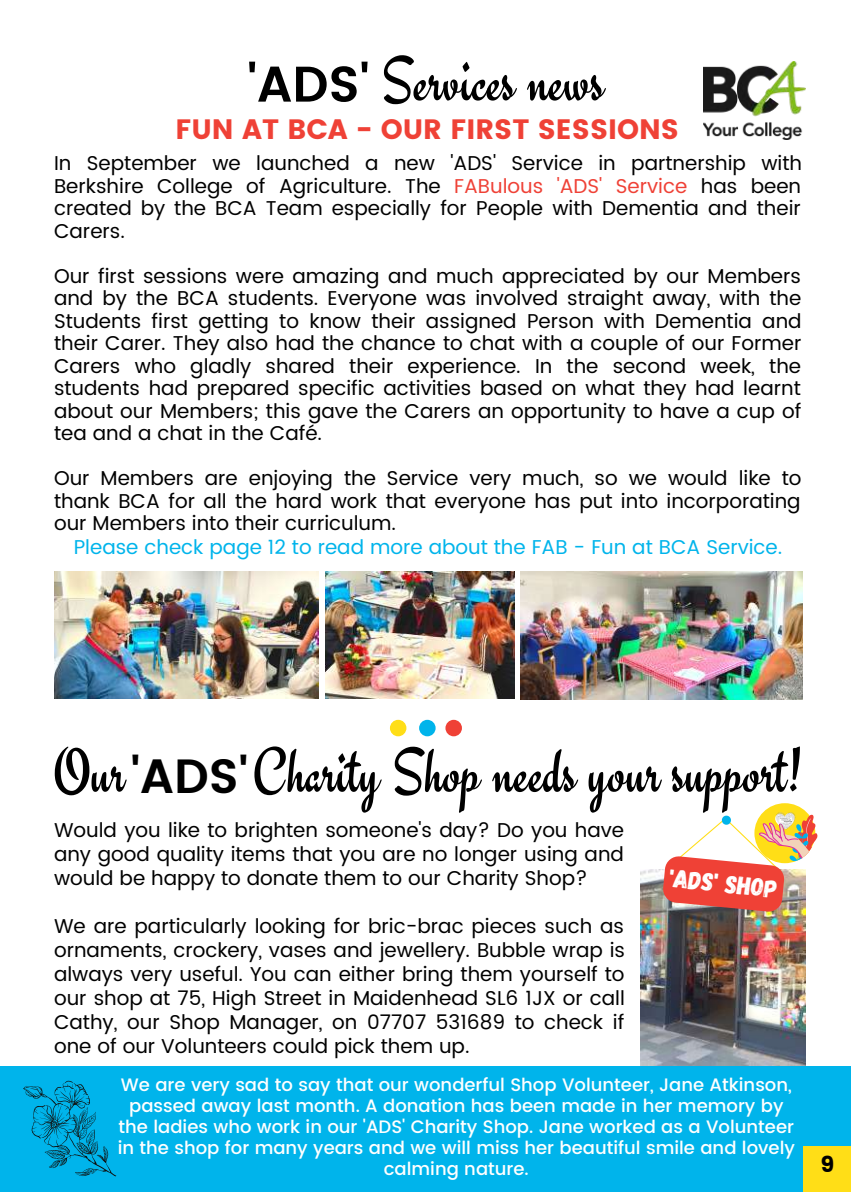
<style>
.page{position:relative;width:851px;height:1192px;background:#fff}
.page>*{position:absolute;margin:0;border:0;box-sizing:border-box;transform-origin:0 0}
.t1{font:64px "Engagement";color:#000}
.t2{font:28px "Poppins";color:#ef4136}
.t3{font:25.2px "Gagalin";color:#fff}
.t4{font:22px "Poppins";color:#000}
.t5{font:20px/22.4px "Poppins";color:#000;text-align:justify}
.t6{font:20px "Poppins";color:#00b4eb}
.t7{font:500 18px/21px "Poppins";color:#fff;text-align:center}
.s1{font-family:"Poppins";font-weight:600;font-size:50px}
.s2{color:#ef4136}
.s3{color:#030303}
.s4{font-family:"Poppins";font-weight:600;font-size:48px}
</style>
<div class="page">
<div style="left:0;top:1066px;width:850px;height:125px;background:#00b4eb"></div>
<div style="left:802px;top:1146px;width:48px;height:45px;background:#ffde17"></div>
<div style="left:390px;top:719px;width:16px;height:17px;background:#ffde17;border-radius:50%"></div>
<div style="left:419px;top:719px;width:16px;height:17px;background:#00b4eb;border-radius:50%"></div>
<div style="left:445px;top:719px;width:17px;height:17px;background:#ef4136;border-radius:50%"></div>
<img style="left:640px;top:869px;width:165px;height:196px">
<svg style="left:23px;top:1080px;width:94px;height:97px"></svg>
<div style="left:754px;top:803px;width:61px;height:59px;background:#ffde17;border-radius:50%"></div>
<img style="left:662px;top:811px;width:155px;height:100px">
<img style="left:775px;top:812px;width:20px;height:17px">
<img style="left:703px;top:62px;width:102px;height:78px">
<img style="left:325px;top:571px;width:189px;height:127px">
<img style="left:54px;top:571px;width:264px;height:127px">
<img style="left:520px;top:571px;width:282px;height:128px">
<h1 class="t1" style="left:247px;top:42px;width:359px"><span class="s1">'ADS'</span> Services news</h1>
<h2 class="t2" style="left:175px;top:112px;width:505px">FUN AT BCA - OUR FIRST SESSIONS</h2>
<p class="t5" style="left:54px;top:152px;width:749px">In September we launched a new 'ADS' Service in partnership with Berkshire College of Agriculture. The <span class="s2">FABulous 'ADS' Service</span> <span class="s3">has been created by the BCA Team es</span>pecially for People with Dementia and their Carers.</p>
<p class="t5" style="left:54px;top:264px;width:749px">Our first sessions were amazing and much appreciated by our Members and by the BCA students. Everyone was involved straight away, with the Students first getting to know their assigned Person with Dementia and their Carer. They also had the chance to chat with a couple of our Former Carers who gladly shared their experience. In the second week, the students had prepared specific activities based on what they had learnt about our Members; this gave the Carers an opportunity to have a cup of tea and a chat in the Café.</p>
<p class="t5" style="left:54px;top:467px;width:749px">Our Members are enjoying the Service very much, so we would like to thank BCA for all the hard work that everyone has put into incorporating our Members into their curriculum.</p>
<p class="t6" style="left:74px;top:535px;width:710px">Please check page 12 to read more about the FAB - Fun at BCA Service.</p>
<h1 class="t1" style="left:53px;top:733px;width:752px">Our<span class="s4">'ADS'</span>Charity Shop needs your support!</h1>
<p class="t5" style="left:54px;top:817px;width:571px;line-height:24px">Would you like to brighten someone's day? Do you have any good quality items that you are no longer using and would be happy to donate them to our Charity Shop?</p>
<p class="t5" style="left:54px;top:913px;width:572px;line-height:24px">We are particularly looking for bric-brac pieces such as ornaments, crockery, vases and jewellery. Bubble wrap is always very useful. You can either bring them yourself to our shop at 75, High Street in Maidenhead SL6 1JX or call Cathy, our Shop Manager, on 07707 531689 to check if one of our Volunteers could pick them up.</p>
<p class="t3" style="left:671px;top:861px;width:110px;rotate:6deg">'ADS' SHOP</p>
<p class="t7" style="left:118px;top:1073px;width:678px">We are very sad to say that our wonderful Shop Volunteer, Jane Atkinson, passed away last month. A donation has been made in her memory by the ladies who work in our 'ADS' Charity Shop. Jane worked as a Volunteer in the shop for many years and we will miss her beautiful smile and lovely calming nature.</p>
<p class="t4" style="left:820px;top:1151px;width:16px">9</p>
</div>
